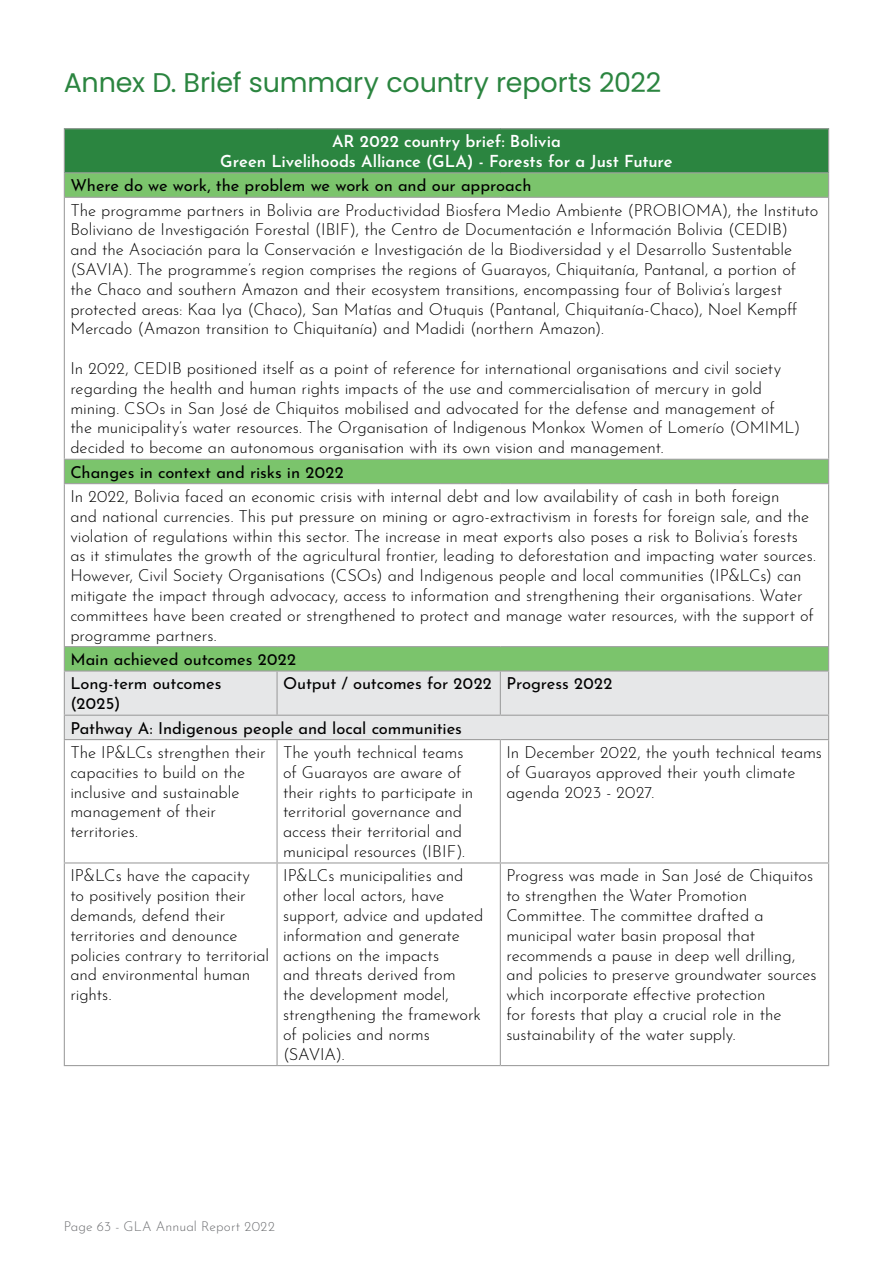
<style>
.page{position:relative;width:893px;height:1263px;background:#fff}
.page>*{position:absolute;margin:0;border:0;box-sizing:border-box;transform-origin:0 0}
.t1{font:27px "Poppins";letter-spacing:-.005em;color:#2b8540}
.t2{font:300 16.5px/19.8px "Josefin Sans";letter-spacing:-.005em;color:#000}
.t3{font:16.5px/24.3px "Josefin Sans";letter-spacing:-.005em;color:#000}
.t4{font:600 16.5px/19.8px "Josefin Sans";letter-spacing:-.005em;color:#fff;text-align:center}
.t5{font:300 13.5px "Josefin Sans";letter-spacing:.01em;color:#6d6e71}
</style>
<div class="page">
<div style="left:64px;top:129px;width:765px;height:44px;background:#2b8540"></div>
<svg style="left:65px;top:173px;width:763px;height:497px"></svg>
<div style="left:65px;top:672px;width:763px;height:67px;background:#e6e7e8"></div>
<hr style="left:64px;top:646px;width:213px;height:1px;background:#a0a0a0">
<hr style="left:277px;top:646px;width:223px;height:1px;background:#a0a0a0">
<hr style="left:500px;top:646px;width:329px;height:1px;background:#a0a0a0">
<hr style="left:276px;top:672px;width:2px;height:43px;background:#a0a0a0">
<hr style="left:500px;top:672px;width:1px;height:43px;background:#a0a0a0">
<hr style="left:276px;top:740px;width:2px;height:122px;background:#a0a0a0">
<hr style="left:500px;top:740px;width:1px;height:122px;background:#a0a0a0">
<hr style="left:64px;top:862px;width:213px;height:1px;background:#a0a0a0">
<hr style="left:277px;top:862px;width:223px;height:1px;background:#a0a0a0">
<hr style="left:276px;top:863px;width:2px;height:202px;background:#a0a0a0">
<hr style="left:500px;top:862px;width:329px;height:1px;background:#a0a0a0">
<hr style="left:500px;top:863px;width:1px;height:202px;background:#a0a0a0">
<hr style="left:64px;top:198px;width:1px;height:261px;background:#a0a0a0">
<hr style="left:828px;top:198px;width:1px;height:261px;background:#a0a0a0">
<hr style="left:64px;top:484px;width:1px;height:162px;background:#a0a0a0">
<hr style="left:828px;top:484px;width:1px;height:162px;background:#a0a0a0">
<svg style="left:64px;top:647px;width:1px;height:23px"></svg>
<svg style="left:828px;top:647px;width:1px;height:23px"></svg>
<hr style="left:64px;top:740px;width:1px;height:122px;background:#a0a0a0">
<hr style="left:828px;top:740px;width:1px;height:122px;background:#a0a0a0">
<hr style="left:64px;top:863px;width:1px;height:202px;background:#a0a0a0">
<hr style="left:828px;top:863px;width:1px;height:202px;background:#a0a0a0">
<svg style="left:64px;top:173px;width:1px;height:24px"></svg>
<svg style="left:828px;top:173px;width:1px;height:24px"></svg>
<hr style="left:64px;top:197px;width:213px;height:1px;background:#a0a0a0">
<hr style="left:277px;top:197px;width:223px;height:1px;background:#a0a0a0">
<hr style="left:500px;top:197px;width:329px;height:1px;background:#a0a0a0">
<hr style="left:64px;top:670px;width:213px;height:2px;background:#a0a0a0">
<hr style="left:64px;top:672px;width:1px;height:43px;background:#a0a0a0">
<hr style="left:277px;top:670px;width:223px;height:2px;background:#a0a0a0">
<hr style="left:500px;top:670px;width:329px;height:2px;background:#a0a0a0">
<hr style="left:828px;top:672px;width:1px;height:43px;background:#a0a0a0">
<hr style="left:64px;top:1065px;width:213px;height:1px;background:#a0a0a0">
<hr style="left:277px;top:1065px;width:223px;height:1px;background:#a0a0a0">
<hr style="left:500px;top:1065px;width:329px;height:1px;background:#a0a0a0">
<hr style="left:64px;top:715px;width:213px;height:1px;background:#a0a0a0">
<svg style="left:64px;top:716px;width:1px;height:23px"></svg>
<hr style="left:277px;top:715px;width:223px;height:1px;background:#a0a0a0">
<hr style="left:500px;top:715px;width:329px;height:1px;background:#a0a0a0">
<svg style="left:828px;top:716px;width:1px;height:23px"></svg>
<hr style="left:64px;top:739px;width:213px;height:1px;background:#a0a0a0">
<hr style="left:277px;top:739px;width:223px;height:1px;background:#a0a0a0">
<hr style="left:500px;top:739px;width:329px;height:1px;background:#a0a0a0">
<hr style="left:64px;top:459px;width:213px;height:1px;background:#a0a0a0">
<svg style="left:64px;top:460px;width:1px;height:23px"></svg>
<hr style="left:277px;top:459px;width:223px;height:1px;background:#a0a0a0">
<hr style="left:500px;top:459px;width:329px;height:1px;background:#a0a0a0">
<svg style="left:828px;top:460px;width:1px;height:23px"></svg>
<hr style="left:64px;top:483px;width:213px;height:1px;background:#a0a0a0">
<hr style="left:277px;top:483px;width:223px;height:1px;background:#a0a0a0">
<hr style="left:500px;top:483px;width:329px;height:1px;background:#a0a0a0">
<hr style="left:64px;top:128px;width:213px;height:1px;background:#a0a0a0">
<hr style="left:64px;top:129px;width:1px;height:43px;background:#a0a0a0">
<hr style="left:277px;top:128px;width:223px;height:1px;background:#a0a0a0">
<hr style="left:500px;top:128px;width:329px;height:1px;background:#a0a0a0">
<hr style="left:828px;top:129px;width:1px;height:43px;background:#a0a0a0">
<hr style="left:64px;top:172px;width:213px;height:1px;background:#a0a0a0">
<hr style="left:277px;top:172px;width:223px;height:1px;background:#a0a0a0">
<hr style="left:500px;top:172px;width:329px;height:1px;background:#a0a0a0">
<h1 class="t1" style="left:64px;top:67px;width:599px">Annex D. Brief summary country reports 2022</h1>
<p class="t4" style="left:220px;top:129px;width:454px">AR 2022 country brief: Bolivia<br>Green Livelihoods Alliance (GLA) - Forests for a Just Future</p>
<p class="t3" style="left:70px;top:171px;width:463px">Where do we work, the problem we work on and our approach</p>
<p class="t2" style="left:70px;top:198px;width:749px">The programme partners in Bolivia are Productividad Biosfera Medio Ambiente (PROBIOMA), the Instituto Boliviano de Investigación Forestal (IBIF), the Centro de Documentación e Información Bolivia (CEDIB) and the Asociación para la Conservación e Investigación de la Biodiversidad y el Desarrollo Sustentable (SAVIA). The programme’s region comprises the regions of Guarayos, Chiquitanía, Pantanal, a portion of the Chaco and southern Amazon and their ecosystem transitions, encompassing four of Bolivia’s largest protected areas: Kaa Iya (Chaco), San Matías and Otuquis (Pantanal, Chiquitanía-Chaco), Noel Kempff Mercado (Amazon transition to Chiquitanía) and Madidi (northern Amazon).</p>
<p class="t2" style="left:70px;top:357px;width:731px">In 2022, CEDIB positioned itself as a point of reference for international organisations and civil society regarding the health and human rights impacts of the use and commercialisation of mercury in gold mining. CSOs in San José de Chiquitos mobilised and advocated for the defense and management of the municipality’s water resources. The Organisation of Indigenous Monkox Women of Lomerío (OMIML) decided to become an autonomous organisation with its own vision and management.</p>
<p class="t3" style="left:70px;top:458px;width:275px">Changes in context and risks in 2022</p>
<p class="t2" style="left:70px;top:485px;width:747px">In 2022, Bolivia faced an economic crisis with internal debt and low availability of cash in both foreign<br>and national currencies. This put pressure on mining or agro-extractivism in forests for foreign sale, and the violation of regulations within this sector. The increase in meat exports also poses a risk to Bolivia’s forests as it stimulates the growth of the agricultural frontier, leading to deforestation and impacting water sources.<br>However, Civil Society Organisations (CSOs) and Indigenous people and local communities (IP&amp;LCs) can mitigate the impact through advocacy, access to information and strengthening their organisations. Water committees have been created or strengthened to protect and manage water resources, with the support of programme partners.</p>
<p class="t3" style="left:70px;top:645px;width:227px">Main achieved outcomes 2022<br>Long-term outcomes</p>
<p class="t3" style="left:70px;top:689px;width:52px">(2025)</p>
<p class="t3" style="left:283px;top:669px;width:331px">Output / outcomes for 2022 Progress 2022</p>
<p class="t3" style="left:70px;top:714px;width:393px">Pathway A: Indigenous people and local communities</p>
<p class="t2" style="left:70px;top:741px;width:197px">The IP&amp;LCs strengthen their capacities to build on the inclusive and sustainable management of their territories.</p>
<p class="t2" style="left:283px;top:741px;width:192px">The youth technical teams of Guarayos are aware of their rights to participate in territorial governance and access their territorial and municipal resources (IBIF).</p>
<p class="t2" style="left:506px;top:741px;width:317px">In December 2022, the youth technical teams of Guarayos approved their youth climate agenda 2023 - 2027.</p>
<p class="t2" style="left:70px;top:864px;width:200px">IP&amp;LCs have the capacity<br>to positively position their demands, defend their territories and denounce policies contrary to territorial and environmental human rights.</p>
<p class="t2" style="left:283px;top:864px;width:202px">IP&amp;LCs municipalities and other local actors, have support, advice and updated information and generate actions on the impacts<br>and threats derived from<br>the development model, strengthening the framework of policies and norms (SAVIA).</p>
<p class="t2" style="left:506px;top:864px;width:312px">Progress was made in San José de Chiquitos to strengthen the Water Promotion Committee. The committee drafted a municipal water basin proposal that recommends a pause in deep well drilling, and policies to preserve groundwater sources which incorporate effective protection<br>for forests that play a crucial role in the sustainability of the water supply.</p>
<p class="t5" style="left:64px;top:1215px;width:213px">Page 63 - GLA Annual Report 2022</p>
</div>
